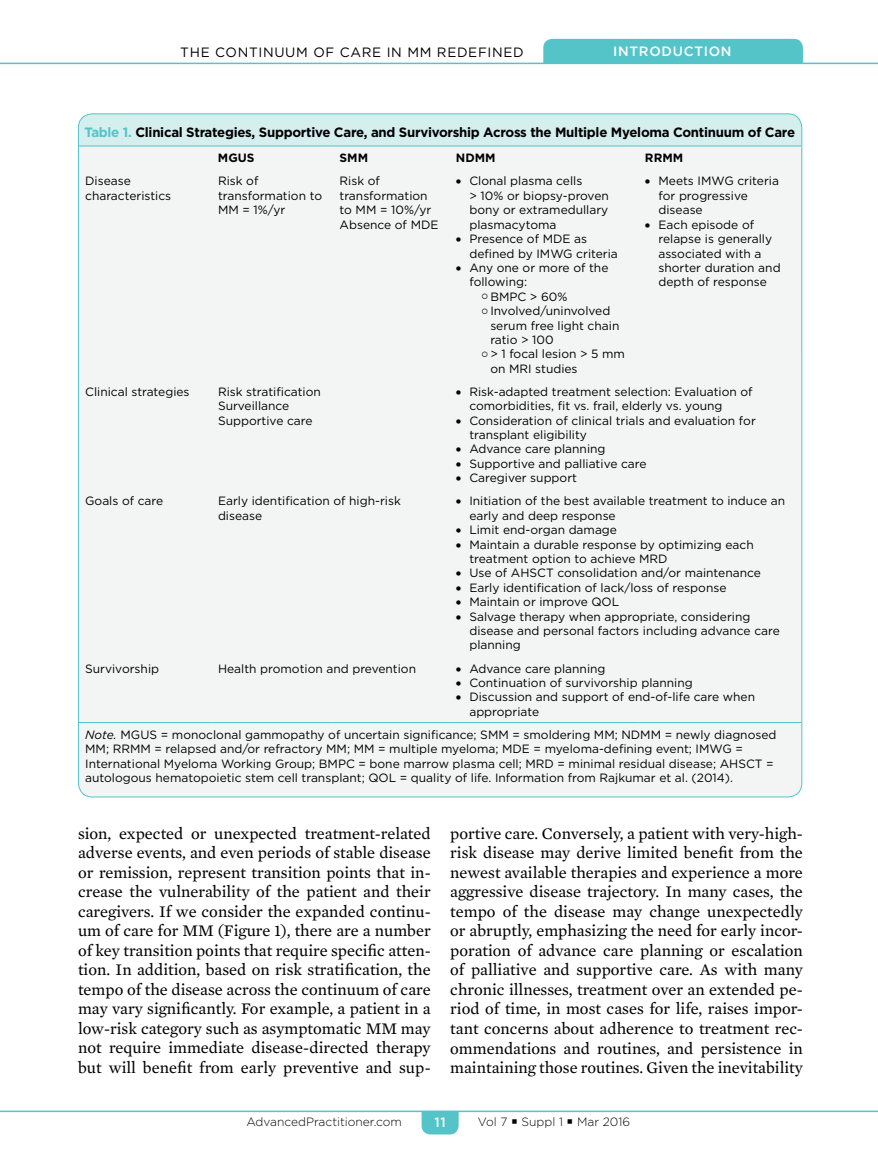
<style>
.page{position:relative;width:878px;height:1175px;background:#fff}
.page>*{position:absolute;margin:0;border:0;box-sizing:border-box;transform-origin:0 0}
.t1{font:16.5px/19.5px "Mercury Text G2";color:#000;text-align:justify}
.t2{font:700 13.5px "Gotham";letter-spacing:-.02em;color:#000}
.t3{font:13.5px "Gotham";letter-spacing:.05em;color:#000}
.t4{font:500 13.5px "Gotham";letter-spacing:.05em;color:#fff}
.t5{font:12px/14.4px "Gotham";color:#000}
.t6{font:300 12px "Gotham";color:#000}
.t7{font:700 12px "Gotham";color:#000}
.s1{color:#54c4c9}
.s2{font-style:italic}
</style>
<div class="page">
<hr style="left:0;top:1110px;width:878px;height:2px;background:#54c4c9">
<svg style="left:421px;top:1110px;width:37px;height:24px"></svg>
<hr style="left:0;top:63px;width:878px;height:1px;background:#54c4c9">
<div style="left:543px;top:39px;width:259px;height:24px;background:#54c4c9"></div>
<svg style="left:78px;top:114px;width:723px;height:683px"></svg>
<div style="left:80px;top:147px;width:720px;height:575px;background:#f3f4f4"></div>
<hr style="left:78px;top:722px;width:133px;height:1px;background:#54c4c9">
<hr style="left:211px;top:722px;width:122px;height:1px;background:#54c4c9">
<hr style="left:333px;top:722px;width:116px;height:1px;background:#54c4c9">
<hr style="left:449px;top:722px;width:189px;height:1px;background:#54c4c9">
<hr style="left:638px;top:722px;width:163px;height:1px;background:#54c4c9">
<hr style="left:78px;top:146px;width:133px;height:1px;background:#54c4c9">
<hr style="left:211px;top:146px;width:122px;height:1px;background:#54c4c9">
<hr style="left:333px;top:146px;width:116px;height:1px;background:#54c4c9">
<hr style="left:449px;top:146px;width:189px;height:1px;background:#54c4c9">
<hr style="left:638px;top:146px;width:163px;height:1px;background:#54c4c9">
<p class="t3" style="left:180px;top:43px;width:345px">THE CONTINUUM OF CARE IN MM REDEFINED</p>
<p class="t4" style="left:613px;top:43px;width:120px">INTRODUCTION</p>
<p class="t2" style="left:84px;top:123px;width:712px"><span class="s1">Table 1.</span> Clinical Strategies, Supportive Care, and Survivorship Across the Multiple Myeloma Continuum of Care</p>
<p class="t7" style="left:218px;top:150px;width:38px">MGUS</p>
<p class="t7" style="left:339px;top:150px;width:30px">SMM</p>
<p class="t7" style="left:456px;top:150px;width:41px">NDMM</p>
<p class="t7" style="left:645px;top:150px;width:40px">RRMM</p>
<p class="t5" style="left:85px;top:174px;width:88px">Disease characteristics</p>
<p class="t5" style="left:218px;top:174px;width:106px">Risk of transformation to<br>MM = 1%/yr</p>
<p class="t5" style="left:339px;top:174px;width:100px">Risk of transformation to MM = 10%/yr<br>Absence of MDE</p>
<p class="t5" style="left:469px;top:174px;width:141px;text-indent:-14px">• Clonal plasma cells<br>&gt; 10% or biopsy-proven bony or extramedullary plasmacytoma</p>
<p class="t5" style="left:469px;top:231px;width:150px;text-indent:-14px">• Presence of MDE as defined by IMWG criteria</p>
<p class="t5" style="left:469px;top:260px;width:141px;text-indent:-14px">• Any one or more of the following:</p>
<p class="t5" style="left:481px;top:289px;width:87px">○ BMPC &gt; 60%</p>
<p class="t5" style="left:490px;top:303px;width:131px;text-indent:-9px">○ Involved/uninvolved serum free light chain ratio &gt; 100</p>
<p class="t5" style="left:490px;top:346px;width:136px;text-indent:-9px">○ &gt; 1 focal lesion &gt; 5 mm on MRI studies</p>
<p class="t5" style="left:658px;top:174px;width:122px;text-indent:-14px">• Meets IMWG criteria for progressive disease</p>
<p class="t5" style="left:658px;top:217px;width:124px;text-indent:-14px">• Each episode of relapse is generally associated with a shorter duration and depth of response</p>
<p class="t5" style="left:85px;top:384px;width:106px">Clinical strategies</p>
<p class="t5" style="left:218px;top:384px;width:104px">Risk stratification<br>Surveillance<br>Supportive care</p>
<p class="t5" style="left:469px;top:384px;width:285px;text-indent:-14px">• Risk-adapted treatment selection: Evaluation of comorbidities, fit vs. frail, elderly vs. young</p>
<p class="t5" style="left:469px;top:413px;width:288px;text-indent:-14px">• Consideration of clinical trials and evaluation for transplant eligibility</p>
<p class="t5" style="left:456px;top:442px;width:151px">• Advance care planning</p>
<p class="t5" style="left:456px;top:456px;width:192px">• Supportive and palliative care</p>
<p class="t5" style="left:456px;top:470px;width:123px">• Caregiver support</p>
<p class="t5" style="left:85px;top:493px;width:80px">Goals of care</p>
<p class="t5" style="left:218px;top:493px;width:184px">Early identification of high-risk disease</p>
<p class="t5" style="left:469px;top:493px;width:317px;text-indent:-14px">• Initiation of the best available treatment to induce an early and deep response</p>
<p class="t5" style="left:456px;top:522px;width:163px">• Limit end-organ damage</p>
<p class="t5" style="left:469px;top:537px;width:286px;text-indent:-14px">• Maintain a durable response by optimizing each treatment option to achieve MRD</p>
<p class="t5" style="left:456px;top:565px;width:306px">• Use of AHSCT consolidation and/or maintenance</p>
<p class="t5" style="left:456px;top:580px;width:272px">• Early identification of lack/loss of response</p>
<p class="t5" style="left:456px;top:594px;width:165px">• Maintain or improve QOL</p>
<p class="t5" style="left:469px;top:609px;width:312px;text-indent:-14px">• Salvage therapy when appropriate, considering disease and personal factors including advance care planning</p>
<p class="t5" style="left:85px;top:661px;width:75px">Survivorship</p>
<p class="t5" style="left:218px;top:661px;width:199px">Health promotion and prevention</p>
<p class="t5" style="left:456px;top:661px;width:151px">• Advance care planning</p>
<p class="t5" style="left:456px;top:675px;width:238px">• Continuation of survivorship planning</p>
<p class="t5" style="left:469px;top:689px;width:287px;text-indent:-14px">• Discussion and support of end-of-life care when appropriate</p>
<p class="t5" style="left:85px;top:727px;width:692px"><span class="s2">Note.</span> MGUS = monoclonal gammopathy of uncertain significance; SMM = smoldering MM; NDMM = newly diagnosed MM; RRMM = relapsed and/or refractory MM; MM = multiple myeloma; MDE = myeloma-defining event; IMWG = International Myeloma Working Group; BMPC = bone marrow plasma cell; MRD = minimal residual disease; AHSCT = autologous hematopoietic stem cell transplant; QOL = quality of life. Information from Rajkumar et al. (2014).</p>
<p class="t1" style="left:78px;top:822px;width:354px">sion, expected or unexpected treatment-related adverse events, and even periods of stable disease or remission, represent transition points that in&shy;crease the vulnerability of the patient and their caregivers. If we consider the expanded continu&shy;um of care for MM (Figure 1), there are a number of key transition points that require specific atten&shy;tion. In addition, based on risk stratification, the tempo of the disease across the continuum of care may vary significantly. For example, a patient in a low-risk category such as asymptomatic MM may not require immediate disease-directed therapy but will benefit from early preventive and sup-</p>
<p class="t1" style="left:450px;top:822px;width:354px">portive care. Conversely, a patient with very-high&shy;risk disease may derive limited benefit from the newest available therapies and experience a more aggressive disease trajectory. In many cases, the tempo of the disease may change unexpectedly or abruptly, emphasizing the need for early incor&shy;poration of advance care planning or escalation of palliative and supportive care. As with many chronic illnesses, treatment over an extended pe&shy;riod of time, in most cases for life, raises impor&shy;tant concerns about adherence to treatment rec&shy;ommendations and routines, and persistence in maintaining those routines. Given the inevitability</p>
<p class="t6" style="left:246px;top:1114px;width:157px">AdvancedPractitioner.com</p>
<p class="t4" style="left:434px;top:1113px;width:13px">11</p>
<p class="t6" style="left:478px;top:1113px;width:154px">Vol 7 ▪ Suppl 1 ▪ Mar 2016</p>
</div>
